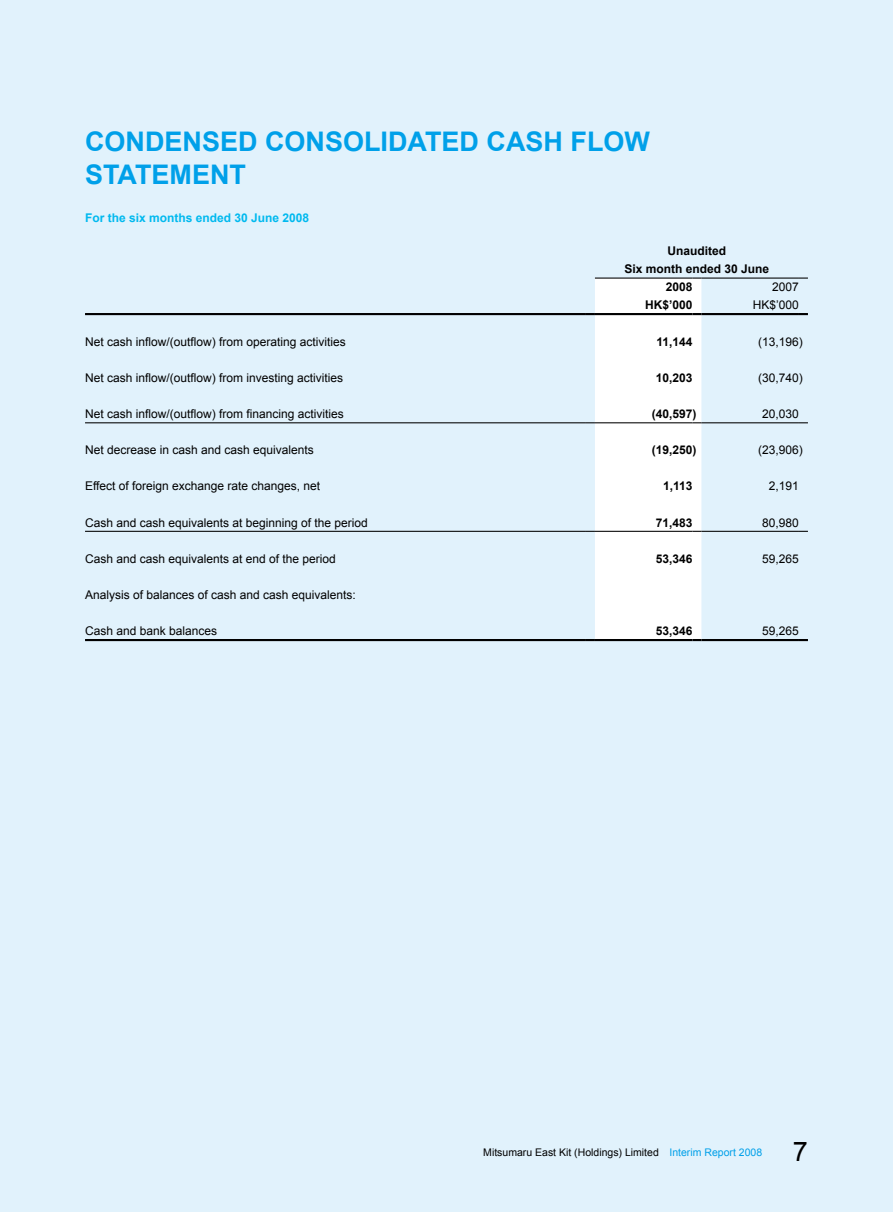
<style>
.page{position:relative;width:893px;height:1212px;background:#e1f2fc}
.page>*{position:absolute;margin:0;border:0;box-sizing:border-box;transform-origin:0 0}
.t1{font:700 27px "Arial";color:#00a0e9}
.t2{font:12px "Arial";color:#000}
.t3{font:700 12px "Arial";color:#000}
.t4{font:700 12px "Arial";color:#00b9ef}
.t5{font:10.5px "Arial";color:#000}
.s1{color:#00a0e9}
</style>
<div class="page">
<hr style="left:85px;top:313px;width:501px;height:2px;background:#000">
<hr style="left:701px;top:313px;width:98px;height:2px;background:#000">
<svg style="left:799px;top:313px;width:9px;height:2px"></svg>
<hr style="left:85px;top:422px;width:501px;height:1px;background:#000">
<hr style="left:701px;top:422px;width:98px;height:1px;background:#000">
<hr style="left:85px;top:639px;width:501px;height:2px;background:#000">
<hr style="left:701px;top:639px;width:98px;height:2px;background:#000">
<svg style="left:799px;top:639px;width:9px;height:2px"></svg>
<hr style="left:85px;top:531px;width:501px;height:1px;background:#000">
<hr style="left:701px;top:531px;width:98px;height:1px;background:#000">
<svg style="left:586px;top:278px;width:115px;height:363px;background:#f7f9f9"></svg>
<hr style="left:701px;top:278px;width:98px;height:1px;background:#000">
<h1 class="t1" style="left:85px;top:123px;width:220px">condensed CONSO</h1>
<h1 class="t1" style="left:364px;top:123px;width:287px">LIDATE D CASH FLOW</h1>
<h1 class="t1" style="left:85px;top:156px;width:126px">STATE MENT</h1>
<p class="t4" style="left:85px;top:210px;width:226px">For the six months ended 30 June 2008</p>
<p class="t3" style="left:668px;top:243px;width:60px">Unaudited</p>
<p class="t3" style="left:625px;top:261px;width:146px">Six month ended 30 June</p>
<p class="t3" style="left:666px;top:279px;width:28px">2008</p>
<p class="t2" style="left:772px;top:279px;width:28px">2007</p>
<p class="t3" style="left:645px;top:297px;width:49px">HK$’000</p>
<p class="t2" style="left:753px;top:297px;width:48px">HK$’000</p>
<p class="t2" style="left:85px;top:334px;width:262px">Net cash inflow/(outflow) from operating activities</p>
<p class="t3" style="left:656px;top:333px;width:38px">11,144</p>
<p class="t2" style="left:758px;top:334px;width:46px">(13,196)</p>
<p class="t2" style="left:85px;top:370px;width:260px">Net cash inflow/(outflow) from investing activities</p>
<p class="t3" style="left:656px;top:370px;width:38px">10,203</p>
<p class="t2" style="left:758px;top:370px;width:46px">(30,740)</p>
<p class="t2" style="left:85px;top:406px;width:260px">Net cash inflow/(outflow) from financing activities</p>
<p class="t3" style="left:652px;top:406px;width:46px">(40,597)</p>
<p class="t2" style="left:762px;top:406px;width:38px">20,030</p>
<p class="t2" style="left:85px;top:442px;width:230px">Net decrease in cash and cash equivalents</p>
<p class="t3" style="left:652px;top:442px;width:46px">(19,250)</p>
<p class="t2" style="left:758px;top:442px;width:46px">(23,906)</p>
<p class="t2" style="left:85px;top:478px;width:237px">Effect of foreign exchange rate changes, net</p>
<p class="t3" style="left:663px;top:478px;width:31px">1,113</p>
<p class="t2" style="left:769px;top:478px;width:32px">2,191</p>
<p class="t2" style="left:85px;top:514px;width:284px">Cash and cash equivalents at beginning of the period</p>
<p class="t3" style="left:656px;top:514px;width:38px">71,483</p>
<p class="t2" style="left:762px;top:514px;width:38px">80,980</p>
<p class="t2" style="left:85px;top:550px;width:252px">Cash and cash equivalents at end of the period</p>
<p class="t3" style="left:656px;top:550px;width:38px">53,346</p>
<p class="t2" style="left:762px;top:550px;width:38px">59,265</p>
<p class="t2" style="left:85px;top:587px;width:272px">Analysis of balances of cash and cash equivalents:</p>
<p class="t2" style="left:85px;top:623px;width:134px">Cash and bank balances</p>
<p class="t3" style="left:656px;top:623px;width:38px">53,346</p>
<p class="t2" style="left:762px;top:623px;width:38px">59,265</p>
<p class="t5" style="left:483px;top:1145px;width:280px">Mitsumaru East Kit (Holdings) Limited <span class="s1">Interim Report 2008</span></p>
</div>
